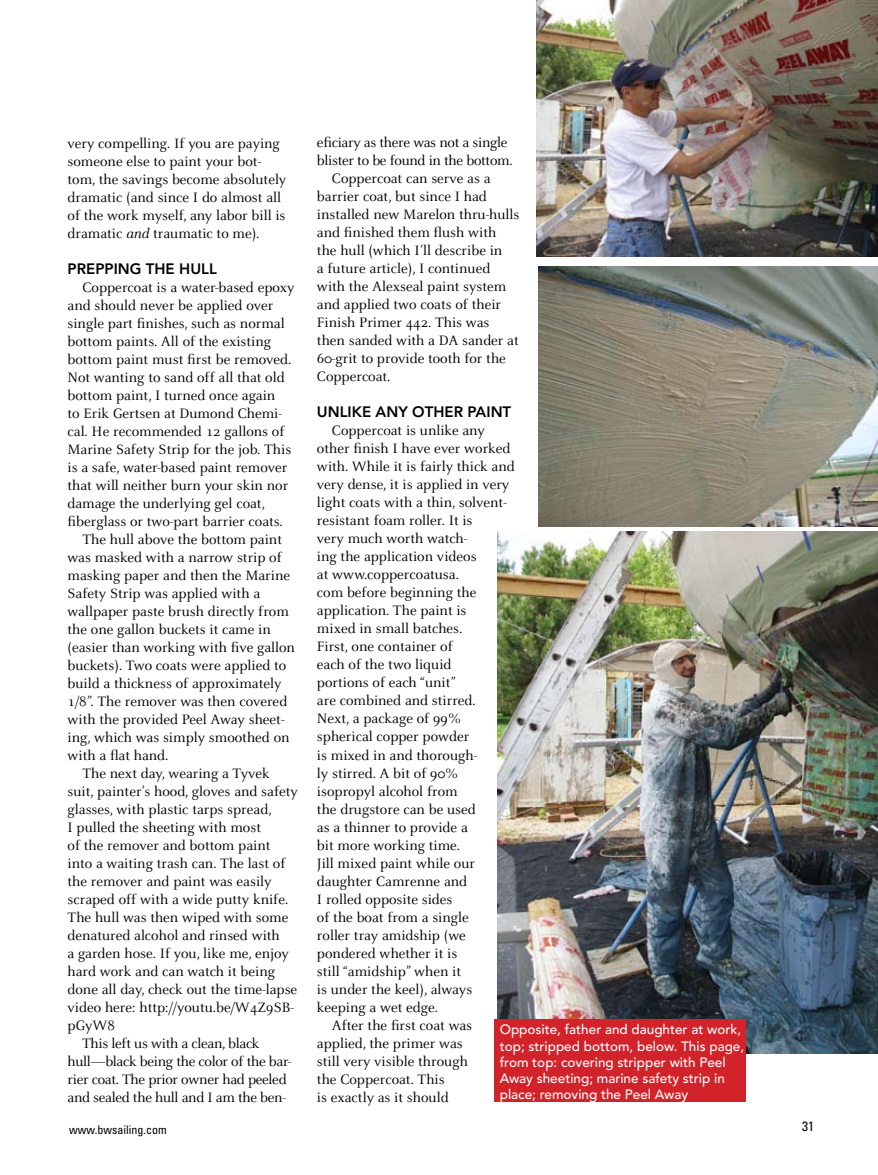
<style>
.page{position:relative;width:878px;height:1175px;background:#fff}
.page>*{position:absolute;margin:0;border:0;box-sizing:border-box;transform-origin:0 0}
.t1{font:15px/18px "Celeste";color:#000}
.t2{font:15px "Celeste";letter-spacing:-.02em;color:#000}
.t3{font:800 15px "Avenir";color:#000}
.t4{font:500 13.5px/16.2px "Avenir";color:#fff}
.t5{font:condensed 13.5px "Univers";color:#000}
.t6{font:condensed 12px "Univers";color:#000}
.s1{font-style:italic}
</style>
<div class="page">
<img style="left:537px;top:0;width:341px;height:257px">
<img style="left:538px;top:267px;width:340px;height:259px">
<img style="left:497px;top:532px;width:381px;height:521px">
<div style="left:495px;top:1019px;width:251px;height:82px;background:#d2232a"></div>
<p class="t1" style="left:68px;top:134px;width:220px">very compelling. If you are paying someone else to paint your bot&shy;tom, the savings become absolutely dramatic (and since I do almost all of the work myself, any labor bill is dramatic <span class="s1">and</span> traumatic to me).</p>
<p class="t3" style="left:68px;top:260px;width:151px">PREPPING THE HULL</p>
<p class="t1" style="left:82px;top:278px;width:213px">Coppercoat is a water-based epoxy</p>
<p class="t1" style="left:68px;top:296px;width:207px">and should never be applied over</p>
<p class="t1" style="left:68px;top:314px;width:219px">single part finishes, such as normal</p>
<p class="t1" style="left:68px;top:332px;width:205px">bottom paints. All of the existing</p>
<p class="t1" style="left:68px;top:350px;width:225px">bottom paint must first be removed.</p>
<p class="t1" style="left:68px;top:368px;width:219px">Not wanting to sand off all that old</p>
<p class="t1" style="left:68px;top:386px;width:209px">bottom paint, I turned once again</p>
<p class="t1" style="left:68px;top:404px;width:216px">to Erik Gertsen at Dumond Chemi-</p>
<p class="t1" style="left:68px;top:422px;width:218px">cal. He recommended 12 gallons of</p>
<p class="t1" style="left:68px;top:440px;width:225px">Marine Safety Strip for the job. This</p>
<p class="t1" style="left:68px;top:458px;width:221px">is a safe, water-based paint remover</p>
<p class="t1" style="left:68px;top:476px;width:222px">that will neither burn your skin nor</p>
<p class="t1" style="left:68px;top:494px;width:199px">damage the underlying gel coat,</p>
<p class="t1" style="left:68px;top:512px;width:217px">fiberglass or two-part barrier coats.</p>
<p class="t1" style="left:82px;top:530px;width:201px">The hull above the bottom paint</p>
<p class="t1" style="left:68px;top:548px;width:216px">was masked with a narrow strip of</p>
<p class="t1" style="left:68px;top:566px;width:224px">masking paper and then the Marine</p>
<p class="t1" style="left:68px;top:584px;width:194px">Safety Strip was applied with a</p>
<p class="t1" style="left:68px;top:602px;width:223px">wallpaper paste brush directly from</p>
<p class="t1" style="left:68px;top:620px;width:205px">the one gallon buckets it came in</p>
<p class="t1" style="left:68px;top:638px;width:229px">(easier than working with five gallon</p>
<p class="t1" style="left:68px;top:656px;width:220px">buckets). Two coats were applied to</p>
<p class="t1" style="left:68px;top:674px;width:215px">build a thickness of approximately</p>
<p class="t1" style="left:68px;top:692px;width:221px">1/8”. The remover was then covered</p>
<p class="t1" style="left:68px;top:710px;width:218px">with the provided Peel Away sheet-</p>
<p class="t1" style="left:68px;top:728px;width:223px">ing, which was simply smoothed on</p>
<p class="t1" style="left:68px;top:746px;width:102px">with a flat hand.</p>
<p class="t1" style="left:82px;top:764px;width:189px">The next day, wearing a Tyvek</p>
<p class="t1" style="left:68px;top:782px;width:232px">suit, painter’s hood, gloves and safety</p>
<p class="t1" style="left:68px;top:800px;width:206px">glasses, with plastic tarps spread,</p>
<p class="t1" style="left:68px;top:818px;width:195px">I pulled the sheeting with most</p>
<p class="t1" style="left:68px;top:836px;width:204px">of the remover and bottom paint</p>
<p class="t1" style="left:68px;top:854px;width:219px">into a waiting trash can. The last of</p>
<p class="t1" style="left:68px;top:872px;width:205px">the remover and paint was easily</p>
<p class="t1" style="left:68px;top:890px;width:222px">scraped off with a wide putty knife.</p>
<p class="t1" style="left:68px;top:908px;width:222px">The hull was then wiped with some</p>
<p class="t1" style="left:68px;top:926px;width:214px">denatured alcohol and rinsed with</p>
<p class="t1" style="left:68px;top:944px;width:223px">a garden hose. If you, like me, enjoy</p>
<p class="t1" style="left:68px;top:962px;width:209px">hard work and can watch it being</p>
<p class="t1" style="left:68px;top:980px;width:231px">done all day, check out the time-lapse</p>
<p class="t1" style="left:68px;top:998px;width:228px">video here: http://youtu.be/W4Z9SB-</p>
<p class="t1" style="left:68px;top:1016px;width:49px">pGyW8</p>
<p class="t2" style="left:82px;top:1035px;width:179px">This left us with a clean, black</p>
<p class="t2" style="left:68px;top:1053px;width:225px">hull—black being the color of the bar-</p>
<p class="t2" style="left:68px;top:1071px;width:220px">rier coat. The prior owner had peeled</p>
<p class="t2" style="left:68px;top:1089px;width:220px">and sealed the hull and I am the ben-</p>
<p class="t2" style="left:317px;top:135px;width:192px">eficiary as there was not a single</p>
<p class="t2" style="left:317px;top:153px;width:197px">blister to be found in the bottom.</p>
<p class="t1" style="left:332px;top:170px;width:160px">Coppercoat can serve as a</p>
<p class="t1" style="left:317px;top:188px;width:171px">barrier coat, but since I had</p>
<p class="t1" style="left:317px;top:206px;width:204px">installed new Marelon thru-hulls</p>
<p class="t1" style="left:317px;top:224px;width:181px">and finished them flush with</p>
<p class="t1" style="left:317px;top:242px;width:187px">the hull (which I’ll describe in</p>
<p class="t1" style="left:317px;top:260px;width:175px">a future article), I continued</p>
<p class="t1" style="left:317px;top:278px;width:191px">with the Alexseal paint system</p>
<p class="t1" style="left:317px;top:296px;width:186px">and applied two coats of their</p>
<p class="t1" style="left:317px;top:314px;width:174px">Finish Primer 442. This was</p>
<p class="t1" style="left:317px;top:332px;width:203px">then sanded with a DA sander at</p>
<p class="t1" style="left:317px;top:350px;width:190px">60-grit to provide tooth for the</p>
<p class="t1" style="left:317px;top:368px;width:75px">Coppercoat.</p>
<p class="t3" style="left:317px;top:403px;width:196px">UNLIKE ANY OTHER PAINT</p>
<p class="t1" style="left:332px;top:422px;width:154px">Coppercoat is unlike any</p>
<p class="t1" style="left:317px;top:440px;width:195px">other finish I have ever worked</p>
<p class="t1" style="left:317px;top:458px;width:199px">with. While it is fairly thick and</p>
<p class="t1" style="left:317px;top:476px;width:194px">very dense, it is applied in very</p>
<p class="t1" style="left:317px;top:494px;width:191px">light coats with a thin, solvent-</p>
<p class="t1" style="left:317px;top:512px;width:157px">resistant foam roller. It is</p>
<p class="t1" style="left:317px;top:530px;width:152px">very much worth watch-</p>
<p class="t1" style="left:317px;top:548px;width:161px">ing the application videos</p>
<p class="t1" style="left:317px;top:566px;width:143px">at www.coppercoatusa.</p>
<p class="t1" style="left:317px;top:584px;width:161px">com before beginning the</p>
<p class="t1" style="left:317px;top:602px;width:151px">application. The paint is</p>
<p class="t1" style="left:317px;top:620px;width:147px">mixed in small batches.</p>
<p class="t1" style="left:317px;top:638px;width:137px">First, one container of</p>
<p class="t1" style="left:317px;top:656px;width:136px">each of the two liquid</p>
<p class="t1" style="left:317px;top:674px;width:140px">portions of each “unit”</p>
<p class="t1" style="left:317px;top:692px;width:160px">are combined and stirred.</p>
<p class="t1" style="left:317px;top:710px;width:146px">Next, a package of 99%</p>
<p class="t1" style="left:317px;top:728px;width:154px">spherical copper powder</p>
<p class="t1" style="left:317px;top:746px;width:162px">is mixed in and thorough-</p>
<p class="t1" style="left:317px;top:764px;width:143px">ly stirred. A bit of 90%</p>
<p class="t1" style="left:317px;top:782px;width:142px">isopropyl alcohol from</p>
<p class="t1" style="left:317px;top:800px;width:160px">the drugstore can be used</p>
<p class="t1" style="left:317px;top:818px;width:152px">as a thinner to provide a</p>
<p class="t1" style="left:317px;top:836px;width:145px">bit more working time.</p>
<p class="t1" style="left:317px;top:854px;width:160px">Jill mixed paint while our</p>
<p class="t1" style="left:317px;top:872px;width:152px">daughter Camrenne and</p>
<p class="t1" style="left:317px;top:890px;width:137px">I rolled opposite sides</p>
<p class="t1" style="left:317px;top:908px;width:153px">of the boat from a single</p>
<p class="t1" style="left:317px;top:926px;width:150px">roller tray amidship (we</p>
<p class="t1" style="left:317px;top:944px;width:142px">pondered whether it is</p>
<p class="t1" style="left:317px;top:962px;width:146px">still “amidship” when it</p>
<p class="t1" style="left:317px;top:980px;width:157px">is under the keel), always</p>
<p class="t1" style="left:317px;top:998px;width:123px">keeping a wet edge.</p>
<p class="t1" style="left:332px;top:1016px;width:142px">After the first coat was</p>
<p class="t1" style="left:317px;top:1034px;width:147px">applied, the primer was</p>
<p class="t1" style="left:317px;top:1052px;width:152px">still very visible through</p>
<p class="t1" style="left:317px;top:1070px;width:129px">the Coppercoat. This</p>
<p class="t1" style="left:317px;top:1088px;width:133px">is exactly as it should</p>
<p class="t4" style="left:500px;top:1021px;width:246px">Opposite, father and daughter at work, top; stripped bottom, below. This page, from top: covering stripper with Peel Away sheeting; marine safety strip in place; removing the Peel Away</p>
<p class="t6" style="left:69px;top:1121px;width:99px">www.bwsailing.com</p>
<p class="t5" style="left:802px;top:1117px;width:13px">31</p>
</div>
